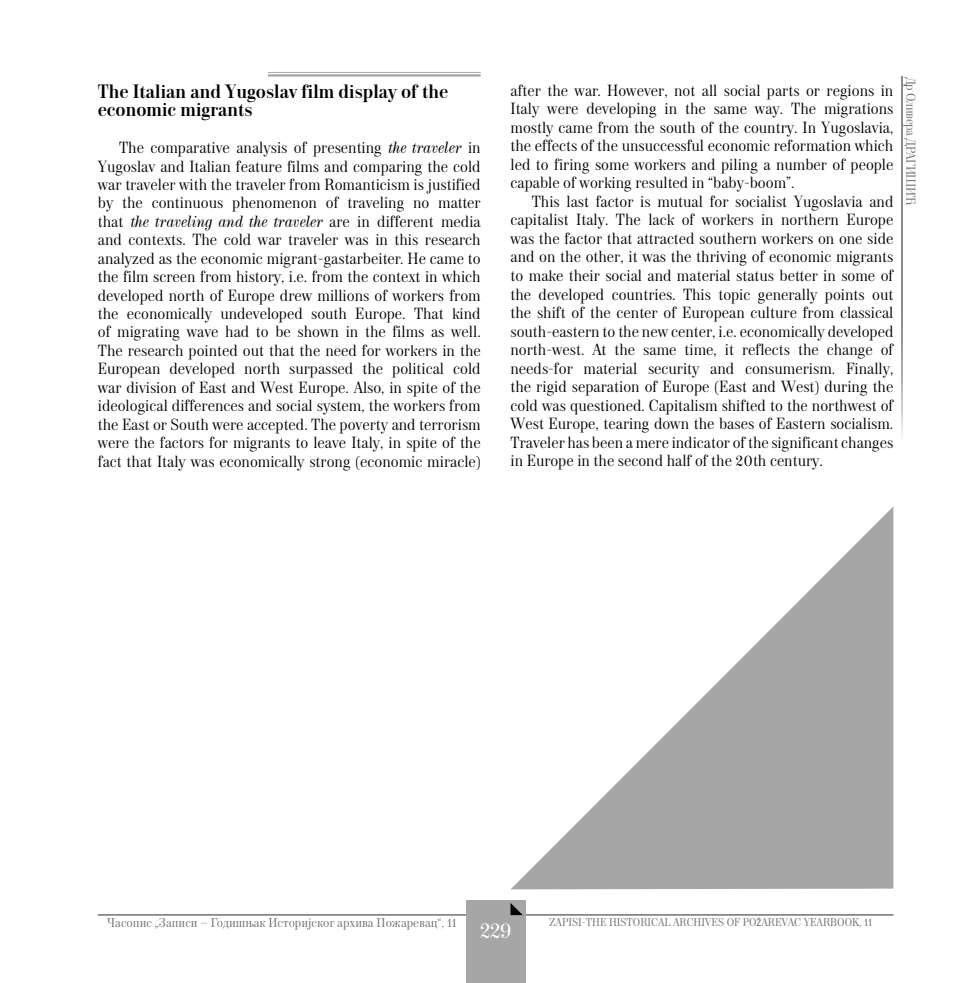
<style>
.page{position:relative;width:970px;height:983px;background:#fff}
.page>*{position:absolute;margin:0;border:0;box-sizing:border-box;transform-origin:0 0}
.t1{font:21px "Neoplanta BG";color:#fff}
.t2{font:700 18px/18.5px "Neoplanta BG";color:#000}
.t3{font:15px/18.6px "Neoplanta BG";color:#000;text-align:justify}
.t4{font:12px "Neoplanta BG";color:#707070}
.t5{font:12px "Neoplanta BG";letter-spacing:-.03em;color:#707070}
.t6{font:10.5px "Neoplanta BG";color:#707070}
.s1{font-style:italic}
.s2{font-family:"Calibri"}
</style>
<div class="page">
<hr style="left:98px;top:914px;width:795px;height:1px;background:#707070">
<div style="left:466px;top:900px;width:59px;height:82px;background:#a6a6a6"></div>
<svg style="left:510px;top:903px;width:12px;height:11px"></svg>
<img style="left:901px;top:77px;width:1px;height:360px">
<hr style="left:268px;top:72px;width:212px;height:1px;background:#a6a6a6">
<hr style="left:268px;top:74px;width:212px;height:2px;background:#a6a6a6">
<svg style="left:511px;top:507px;width:382px;height:382px"></svg>
<p class="t2" style="left:98px;top:82px;width:352px">The Italian and Yugoslav film display of the economic migrants</p>
<p class="t3" style="left:98px;top:138px;width:384px;text-indent:21px">The comparative analysis of presenting <span class="s1">the traveler</span> in Yugoslav and Italian feature films and comparing the cold war traveler with the traveler from Romanticism is justified by the continuous phenomenon of traveling no matter that <span class="s1">the traveling and the traveler</span> are in different media and contexts. The cold war traveler was in this research analyzed as the economic migrant-gastarbeiter. He came to the film screen from history, i.e. from the context in which developed north of Europe drew millions of workers from the economically undeveloped south Europe. That kind of migrating wave had to be shown in the films as well.<br>The research pointed out that the need for workers in the European developed north surpassed the political cold war division of East and West Europe. Also, in spite of the ideological differences and social system, the workers from the East or South were accepted. The poverty and terrorism were the factors for migrants to leave Italy, in spite of the fact that Italy was economically strong (economic miracle)</p>
<p class="t3" style="left:510px;top:81px;width:384px">after the war. However, not all social parts or regions in Italy were developing in the same way. The migrations mostly came from the south of the country. In Yugoslavia, the effects of the unsuccessful economic reformation which led to firing some workers and piling a number of people capable of working resulted in “baby-boom”.</p>
<p class="t3" style="left:510px;top:192px;width:384px;text-indent:21px">This last factor is mutual for socialist Yugoslavia and capitalist Italy. The lack of workers in northern Europe was the factor that attracted southern workers on one side and on the other, it was the thriving of economic migrants to make their social and material status better in some of the developed countries. This topic generally points out the shift of the center of European culture from classical south-eastern to the new center, i.e. economically developed north-west. At the same time, it reflects the change of needs-for material security and consumerism. Finally, the rigid separation of Europe (East and West) during the cold was questioned. Capitalism shifted to the northwest of West Europe, tearing down the bases of Eastern socialism.<br>Traveler has been a mere indicator of the significant changes in Europe in the second half of the 20th century.</p>
<p class="t5" style="left:918px;top:77px;width:131px;rotate:90deg">Др Оливера ДРАГИШИЋ</p>
<p class="t4" style="left:107px;top:914px;width:351px">Часопис „Записи – Годишњак Историјског архива Пожаревац“, 11</p>
<p class="t6" style="left:549px;top:915px;width:325px">ZAPISI-THE HISTORICAL ARCHIVES OF PO<span class="s2">Ž</span>AREVAC YEARBOOK, 11</p>
<h1 class="t1" style="left:479px;top:916px;width:33px">229</h1>
</div>
